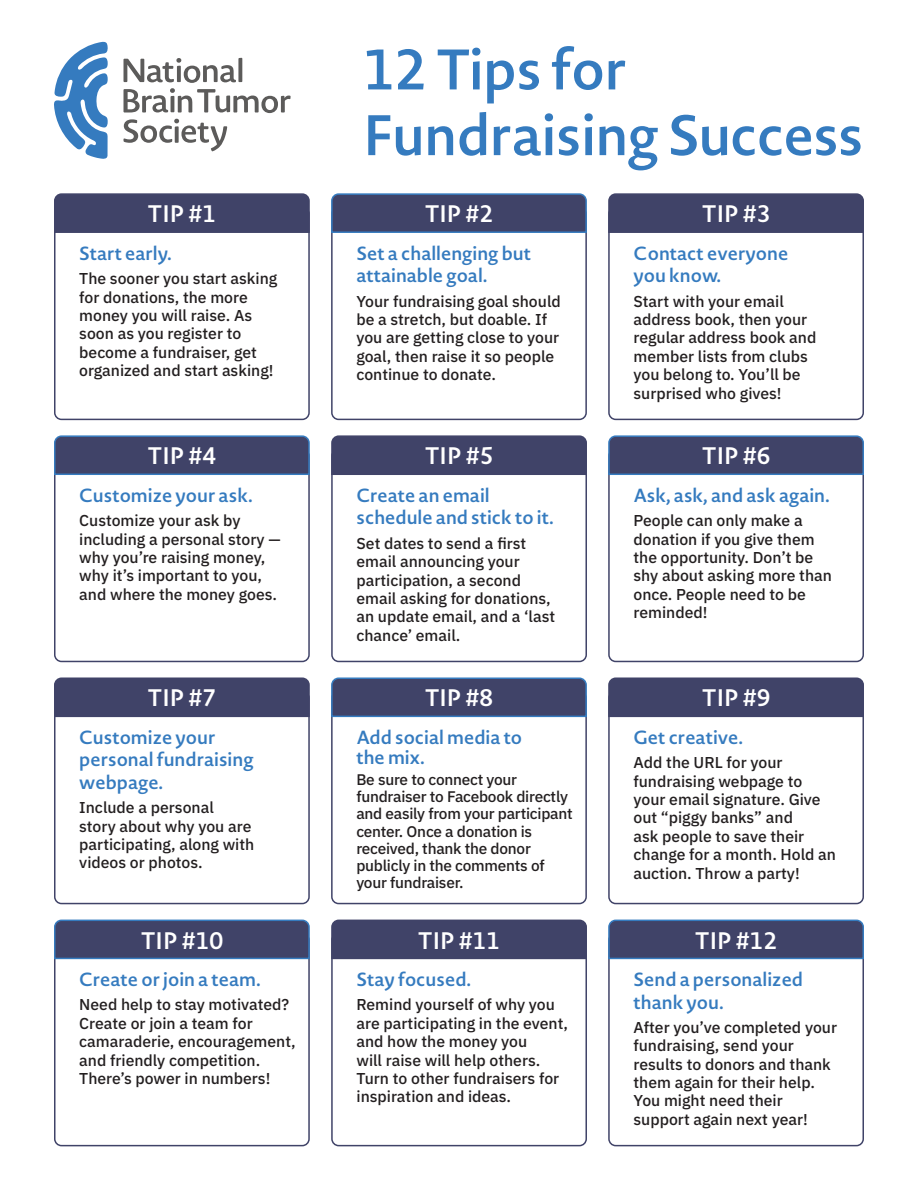
<style>
.page{position:relative;width:918px;height:1188px;background:#fff}
.page>*{position:absolute;margin:0;border:0;box-sizing:border-box;transform-origin:0 0}
.t1{font:600 56.25px "Novel Sans Pro";letter-spacing:-.005em;color:#357bbf}
.t2{font:600 23.55px "Novel Sans Pro";color:#fff}
.t3{font:600 18.75px/22.5px "Novel Sans Pro";color:#357bbf}
.t4{font:500 15.75px/18.3px "IBM Plex Sans";color:#231f20}
.t5{font:500 15.3px/17.2px "IBM Plex Sans";letter-spacing:-.015em;color:#231f20}
</style>
<div class="page">
<svg style="left:123px;top:58px;width:168px;height:93px"></svg>
<svg style="left:54px;top:42px;width:54px;height:117px"></svg>
<div style="left:331px;top:448px;width:256px;height:214px;border:2px solid #404368;border-radius:7px"></div>
<div style="left:331px;top:435px;width:256px;height:41px;background:#404368"></div>
<div style="left:54px;top:448px;width:256px;height:214px;border:2px solid #404368;border-radius:7px"></div>
<svg style="left:54px;top:435px;width:256px;height:41px;background:#454e74"></svg>
<div style="left:608px;top:448px;width:256px;height:214px;border:2px solid #404368;border-radius:7px"></div>
<svg style="left:608px;top:435px;width:256px;height:41px;background:#464e74"></svg>
<div style="left:331px;top:933px;width:256px;height:213px;border:2px solid #404368;border-radius:7px"></div>
<div style="left:331px;top:919px;width:256px;height:41px;background:#404368"></div>
<div style="left:54px;top:933px;width:256px;height:213px;border:2px solid #404368;border-radius:7px"></div>
<svg style="left:54px;top:919px;width:256px;height:41px;background:#454e74"></svg>
<div style="left:608px;top:933px;width:256px;height:213px;border:2px solid #404368;border-radius:7px"></div>
<svg style="left:608px;top:919px;width:256px;height:41px;background:#464e74"></svg>
<div style="left:54px;top:206px;width:256px;height:214px;border:2px solid #404368;border-radius:7px"></div>
<div style="left:54px;top:193px;width:256px;height:41px;background:#404368"></div>
<div style="left:331px;top:206px;width:256px;height:214px;border:2px solid #404368;border-radius:7px"></div>
<svg style="left:331px;top:193px;width:256px;height:41px;background:#454e74"></svg>
<div style="left:608px;top:206px;width:256px;height:214px;border:2px solid #404368;border-radius:7px"></div>
<div style="left:608px;top:193px;width:256px;height:41px;background:#404368"></div>
<div style="left:54px;top:690px;width:256px;height:214px;border:2px solid #404368;border-radius:7px"></div>
<div style="left:54px;top:677px;width:256px;height:41px;background:#404368"></div>
<div style="left:331px;top:690px;width:256px;height:214px;border:2px solid #404368;border-radius:7px"></div>
<svg style="left:331px;top:677px;width:256px;height:41px;background:#464e74"></svg>
<div style="left:608px;top:690px;width:256px;height:214px;border:2px solid #404368;border-radius:7px"></div>
<div style="left:608px;top:677px;width:256px;height:41px;background:#404368"></div>
<p class="t2" style="left:148px;top:197px;width:70px">TIP #1</p>
<p class="t3" style="left:79px;top:242px;width:94px">Start early.</p>
<p class="t4" style="left:79px;top:268px;width:200px">The sooner you start asking for donations, the more money you will raise. As soon as you register to become a fundraiser, get organized and start asking!</p>
<p class="t2" style="left:148px;top:439px;width:70px">TIP #4</p>
<p class="t3" style="left:79px;top:484px;width:175px">Customize your ask.</p>
<p class="t4" style="left:79px;top:510px;width:203px">Customize your ask by including a personal story — why you’re raising money, why it’s important to you, and where the money goes.</p>
<p class="t2" style="left:148px;top:681px;width:70px">TIP #7</p>
<p class="t3" style="left:79px;top:726px;width:176px">Customize your personal fundraising webpage.</p>
<p class="t4" style="left:79px;top:797px;width:177px">Include a personal<br>story about why you are participating, along with videos or photos.</p>
<p class="t2" style="left:141px;top:923px;width:84px">TIP #10</p>
<p class="t3" style="left:79px;top:968px;width:183px">Create or join a team.</p>
<p class="t4" style="left:79px;top:994px;width:218px">Need help to stay motivated?<br>Create or join a team for camaraderie, encouragement, and friendly competition.<br>There’s power in numbers!</p>
<p class="t1" style="left:363px;top:29px;width:265px">12 Tips for</p>
<p class="t1" style="left:363px;top:95px;width:502px">Fundraising Success</p>
<p class="t2" style="left:425px;top:197px;width:70px">TIP #2</p>
<p class="t3" style="left:356px;top:242px;width:176px">Set a challenging but attainable goal.</p>
<p class="t4" style="left:356px;top:291px;width:206px">Your fundraising goal should be a stretch, but doable. If</p>
<p class="t4" style="left:356px;top:327px;width:204px">you are getting close to your goal, then raise it so people continue to donate.</p>
<p class="t2" style="left:425px;top:439px;width:70px">TIP #5</p>
<p class="t3" style="left:356px;top:484px;width:199px">Create an email schedule and stick to it.</p>
<p class="t4" style="left:356px;top:533px;width:200px">Set dates to send a first email announcing your participation, a second email asking for donations, an update email, and a ‘last chance’ email.</p>
<p class="t2" style="left:425px;top:681px;width:70px">TIP #8</p>
<p class="t3" style="left:356px;top:726px;width:167px">Add social media to</p>
<p class="t3" style="left:356px;top:746px;width:70px">the mix.</p>
<p class="t5" style="left:356px;top:770px;width:218px">Be sure to connect your fundraiser to Facebook directly and easily from your participant center. Once a donation is received, thank the donor publicly in the comments of</p>
<p class="t5" style="left:356px;top:873px;width:109px">your fundraiser.</p>
<p class="t2" style="left:418px;top:923px;width:84px">TIP #11</p>
<p class="t3" style="left:356px;top:968px;width:116px">Stay focused.</p>
<p class="t4" style="left:356px;top:994px;width:200px">Remind yourself of why you</p>
<p class="t4" style="left:356px;top:1013px;width:213px">are participating in the event, and how the money you<br>will raise will help others.<br>Turn to other fundraisers for inspiration and ideas.</p>
<p class="t2" style="left:702px;top:197px;width:70px">TIP #3</p>
<p class="t3" style="left:634px;top:242px;width:156px">Contact everyone</p>
<p class="t3" style="left:634px;top:264px;width:89px">you know.</p>
<p class="t4" style="left:634px;top:291px;width:184px">Start with your email address book, then your regular address book and member lists from clubs you belong to. You’ll be surprised who gives!</p>
<p class="t2" style="left:702px;top:439px;width:70px">TIP #6</p>
<p class="t3" style="left:634px;top:484px;width:198px">Ask, ask, and ask again.</p>
<p class="t4" style="left:634px;top:510px;width:200px">People can only make a donation if you give them the opportunity. Don’t be shy about asking more than once. People need to be reminded!</p>
<p class="t2" style="left:702px;top:681px;width:70px">TIP #9</p>
<p class="t3" style="left:634px;top:726px;width:111px">Get creative.</p>
<p class="t4" style="left:634px;top:752px;width:204px">Add the URL for your fundraising webpage to your email signature. Give out “piggy banks” and<br>ask people to save their change for a month. Hold an auction. Throw a party!</p>
<p class="t2" style="left:695px;top:923px;width:84px">TIP #12</p>
<p class="t3" style="left:634px;top:968px;width:171px">Send a personalized thank you.</p>
<p class="t4" style="left:634px;top:1017px;width:205px">After you’ve completed your fundraising, send your</p>
<p class="t4" style="left:634px;top:1054px;width:199px">results to donors and thank them again for their help.</p>
<p class="t4" style="left:634px;top:1090px;width:176px">You might need their support again next year!</p>
</div>
